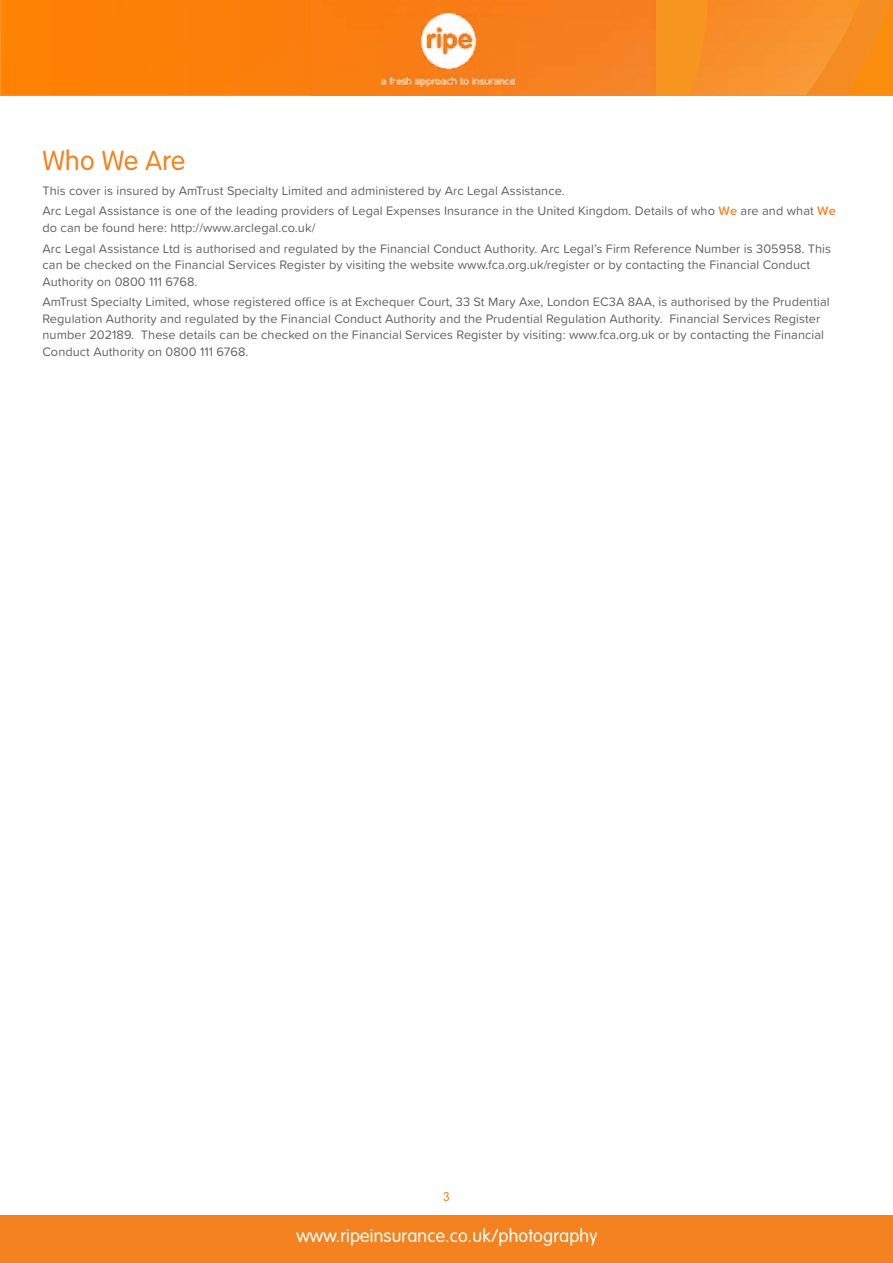
<style>
.page{position:relative;width:893px;height:1263px;background:#fff}
.page>*{position:absolute;margin:0;border:0;box-sizing:border-box;transform-origin:0 0}
.t1{font:300 27px "VAG Rounded Std";letter-spacing:.01em;color:#f58220}
.t2{font:300 18px "VAG Rounded Std";letter-spacing:.01em;color:#fff}
.t3{font:12.75px/16.5px "Proxima Soft";letter-spacing:.005em;color:#626164}
.t4{font:300 12.75px "VAG Rounded Std";color:#f58220}
.s1{font-weight:600;color:#f58220}
</style>
<div class="page">
<svg style="left:0;top:0;width:893px;height:95px;background:#f8901a"></svg>
<img style="left:690px;top:0;width:162px;height:95px">
<img style="left:1px;top:0;width:655px;height:95px">
<div style="left:0;top:1215px;width:893px;height:48px;background:#f58220"></div>
<img style="left:382px;top:14px;width:133px;height:72px">
<h1 class="t1" style="left:43px;top:145px;width:144px">Who We Are</h1>
<p class="t3" style="left:43px;top:179px;width:795px;line-height:20.7px">This cover is insured by AmTrust Specialty Limited and administered by Arc Legal Assistance.<br>Arc Legal Assistance is one of the leading providers of Legal Expenses Insurance in the United Kingdom. Details of who <span class="s1">We</span> are and what <span class="s1">We</span></p>
<p class="t3" style="left:43px;top:217px;width:790px;line-height:20.7px">do can be found here: http://www.arclegal.co.uk/<br>Arc Legal Assistance Ltd is authorised and regulated by the Financial Conduct Authority. Arc Legal’s Firm Reference Number is 305958. This</p>
<p class="t3" style="left:43px;top:256px;width:769px">can be checked on the Financial Services Register by visiting the website www.fca.org.uk/register or by contacting the Financial Conduct<br>Authority on 0800 111 6768.</p>
<p class="t3" style="left:43px;top:293px;width:789px">AmTrust Specialty Limited, whose registered office is at Exchequer Court, 33 St Mary Axe, London EC3A 8AA, is authorised by the Prudential Regulation Authority and regulated by the Financial Conduct Authority and the Prudential Regulation Authority. Financial Services Register number 202189. These details can be checked on the Financial Services Register by visiting: www.fca.org.uk or by contacting the Financial Conduct Authority on 0800 111 6768.</p>
<p class="t4" style="left:443px;top:1189px;width:8px">3</p>
<h2 class="t2" style="left:296px;top:1225px;width:303px">www.ripeinsurance.co.uk/photography</h2>
</div>
